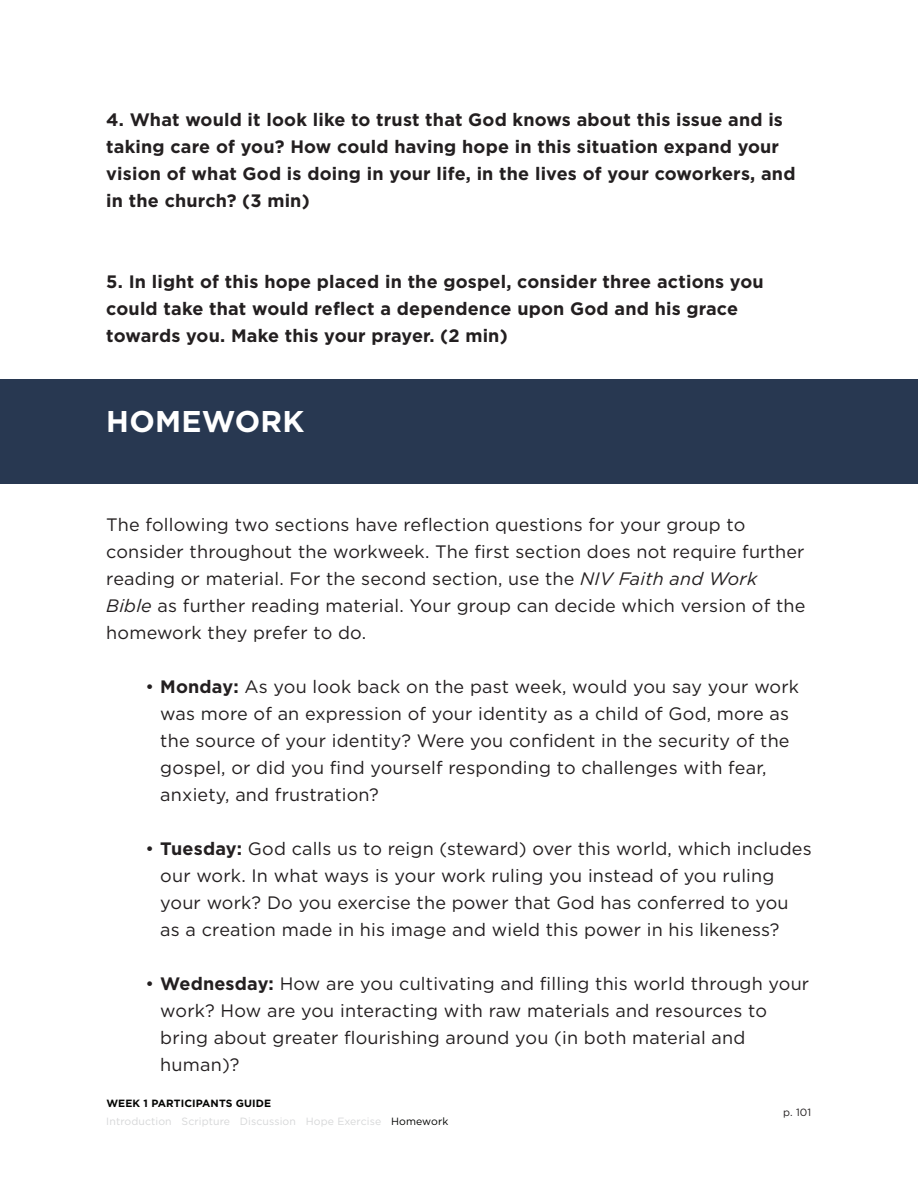
<style>
.page{position:relative;width:918px;height:1188px;background:#fff}
.page>*{position:absolute;margin:0;border:0;box-sizing:border-box;transform-origin:0 0}
.Body_Text_-_Align_Le{font:700 30px "Gotham";letter-spacing:.01em;color:#fff}
.Body_Text_-_Align_Le-2{font:18px/27px "Gotham";letter-spacing:.01em;color:#231f20}
.Body_Text_-_Align_Le-3{font:700 18px/27px "Gotham";letter-spacing:.01em;color:#231f20}
.Page_Numbers_Headers{font:10.5px "Gotham";letter-spacing:.01em;color:#d6d7d8}
.Page_Numbers_Headers-2{font:700 10.5px "Gotham";letter-spacing:.01em;color:#040503}
.Page_Numbers_Headers-3{font:10.5px "Gotham";color:#231f20}
.s1{font-style:italic}
.s2{font-weight:700}
.s3{color:#040503}
</style>
<div class="page">
<div style="left:0;top:380px;width:918px;height:104px;background:#283851"></div>
<p class="Body_Text_-_Align_Le-3" style="left:106px;top:106px;width:691px">4. What would it look like to trust that God knows about this issue and is taking care of you? How could having hope in this situation expand your vision of what God is doing in your life, in the lives of your coworkers, and in the church? (3 min)</p>
<p class="Body_Text_-_Align_Le-3" style="left:106px;top:268px;width:659px">5. In light of this hope placed in the gospel, consider three actions you could take that would reflect a dependence upon God and his grace towards you. Make this your prayer. (2 min)</p>
<p class="Body_Text_-_Align_Le" style="left:106px;top:401px;width:200px">HOMEWORK</p>
<p class="Body_Text_-_Align_Le-2" style="left:106px;top:511px;width:701px">The following two sections have reflection questions for your group to consider throughout the workweek. The first section does not require further reading or material. For the second section, use the <span class="s1">NIV Faith and Work Bible</span> as further reading material. Your group can decide which version of the homework they prefer to do.</p>
<p class="Body_Text_-_Align_Le-2" style="left:145px;top:673px;width:655px">• <span class="s2">Monday:</span> As you look back on the past week, would you say your work</p>
<p class="Body_Text_-_Align_Le-2" style="left:160px;top:700px;width:630px">was more of an expression of your identity as a child of God, more as</p>
<p class="Body_Text_-_Align_Le-2" style="left:160px;top:727px;width:631px">the source of your identity? Were you confident in the security of the</p>
<p class="Body_Text_-_Align_Le-2" style="left:160px;top:754px;width:608px">gospel, or did you find yourself responding to challenges with fear,</p>
<p class="Body_Text_-_Align_Le-2" style="left:160px;top:781px;width:220px">anxiety, and frustration?</p>
<p class="Body_Text_-_Align_Le-2" style="left:145px;top:835px;width:668px">• <span class="s2">Tuesday:</span> God calls us to reign (steward) over this world, which includes</p>
<p class="Body_Text_-_Align_Le-2" style="left:160px;top:862px;width:616px">our work. In what ways is your work ruling you instead of you ruling</p>
<p class="Body_Text_-_Align_Le-2" style="left:160px;top:889px;width:630px">your work? Do you exercise the power that God has conferred to you</p>
<p class="Body_Text_-_Align_Le-2" style="left:160px;top:916px;width:621px">as a creation made in his image and wield this power in his likeness?</p>
<p class="Body_Text_-_Align_Le-2" style="left:145px;top:970px;width:665px">• <span class="s2">Wednesday:</span> How are you cultivating and filling this world through your</p>
<p class="Body_Text_-_Align_Le-2" style="left:160px;top:997px;width:608px">work? How are you interacting with raw materials and resources to</p>
<p class="Body_Text_-_Align_Le-2" style="left:160px;top:1024px;width:587px">bring about greater flourishing around you (in both material and</p>
<p class="Body_Text_-_Align_Le-2" style="left:160px;top:1051px;width:81px">human)?</p>
<p class="Page_Numbers_Headers-2" style="left:106px;top:1096px;width:166px">WEEK 1 PARTICIPANTS GUIDE</p>
<p class="Page_Numbers_Headers" style="left:106px;top:1115px;width:344px">Introduction Scripture Discussion Hope Exercise <span class="s3">Homework</span></p>
<p class="Page_Numbers_Headers-3" style="left:783px;top:1106px;width:30px">p. 101</p>
</div>
